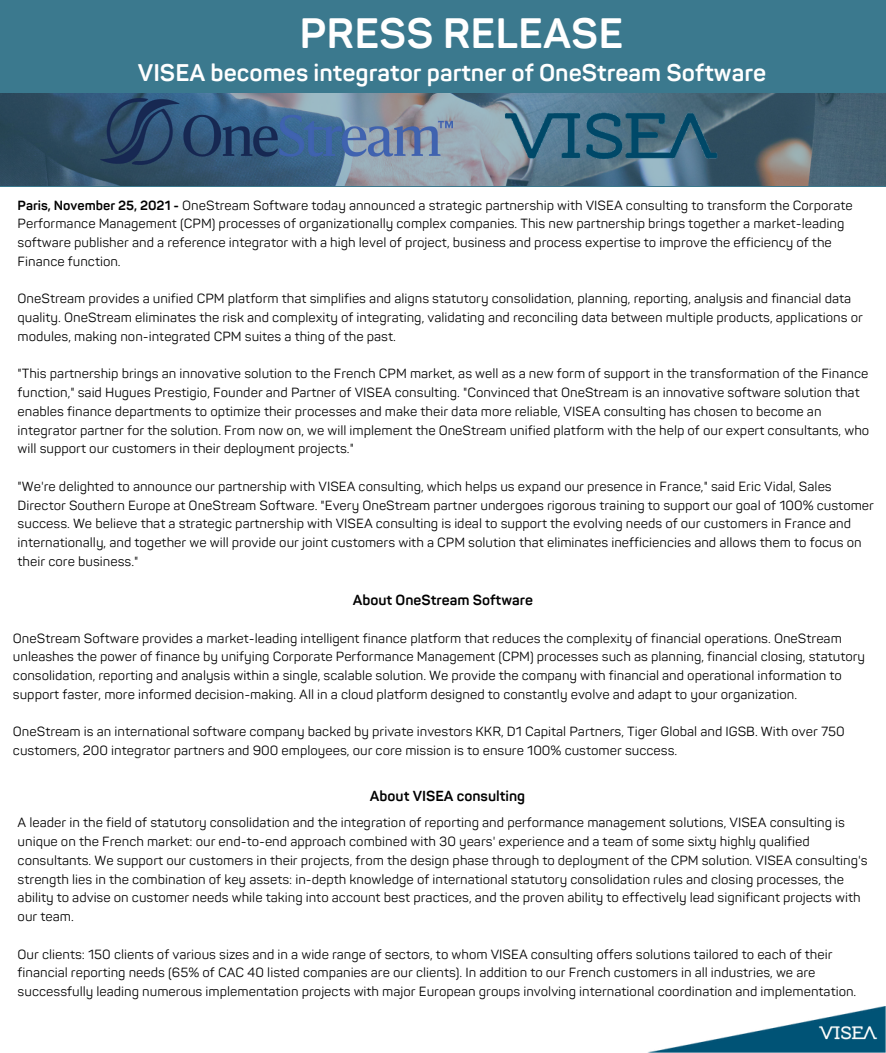
<style>
.page{position:relative;width:886px;height:1053px;background:#fff}
.page>*{position:absolute;margin:0;border:0;box-sizing:border-box;transform-origin:0 0}
.t1{font:700 41.88px "Panton";color:#fff}
.t2{font:700 23.75px "Panton";color:#fff}
.t3{font:700 14.38px "Panton";color:#000}
.t4{font:13.12px/18.8px "Panton";color:#000}
.s1{font-weight:700}
</style>
<div class="page">
<div style="left:0;top:0;width:886px;height:186px;background:#3b798e"></div>
<img style="left:0;top:94px;width:886px;height:92px">
<img style="left:487px;top:93px;width:258px;height:94px">
<img style="left:649px;top:1006px;width:237px;height:46px">
<img style="left:815px;top:1018px;width:66px;height:31px">
<img style="left:100px;top:99px;width:352px;height:65px">
<p class="t1" style="left:299px;top:9px;width:325px">PRESS RELEASE</p>
<p class="t2" style="left:138px;top:59px;width:630px">VISEA becomes integrator partner of OneStream Software</p>
<h1 class="t4" style="left:18px;top:196px;width:837px"><span class="s1">Paris, November 25, 2021 -</span> OneStream Software today announced a strategic partnership with VISEA consulting to transform the Corporate Performance Management (CPM) processes of organizationally complex companies. This new partnership brings together a market-leading software publisher and a reference integrator with a high level of project, business and process expertise to improve the efficiency of the Finance function.</h1>
<h2 class="t4" style="left:18px;top:290px;width:847px">OneStream provides a unified CPM platform that simplifies and aligns statutory consolidation, planning, reporting, analysis and financial data quality. OneStream eliminates the risk and complexity of integrating, validating and reconciling data between multiple products, applications or modules, making non-integrated CPM suites a thing of the past.</h2>
<p class="t4" style="left:18px;top:365px;width:853px">"This partnership brings an innovative solution to the French CPM market, as well as a new form of support in the transformation of the Finance function," said Hugues Prestigio, Founder and Partner of VISEA consulting. "Convinced that OneStream is an innovative software solution that enables finance departments to optimize their processes and make their data more reliable, VISEA consulting has chosen to become an integrator partner for the solution. From now on, we will implement the OneStream unified platform with the help of our expert consultants, who will support our customers in their deployment projects."</p>
<p class="t4" style="left:18px;top:477px;width:858px">"We're delighted to announce our partnership with VISEA consulting, which helps us expand our presence in France," said Eric Vidal, Sales Director Southern Europe at OneStream Software. "Every OneStream partner undergoes rigorous training to support our goal of 100% customer success. We believe that a strategic partnership with VISEA consulting is ideal to support the evolving needs of our customers in France and internationally, and together we will provide our joint customers with a CPM solution that eliminates inefficiencies and allows them to focus on their core business."</p>
<p class="t3" style="left:353px;top:591px;width:182px">About OneStream Software</p>
<p class="t4" style="left:13px;top:629px;width:854px">OneStream Software provides a market-leading intelligent finance platform that reduces the complexity of financial operations. OneStream unleashes the power of finance by unifying Corporate Performance Management (CPM) processes such as planning, financial closing, statutory consolidation, reporting and analysis within a single, scalable solution. We provide the company with financial and operational information to support faster, more informed decision-making. All in a cloud platform designed to constantly evolve and adapt to your organization.</p>
<p class="t4" style="left:13px;top:723px;width:833px">OneStream is an international software company backed by private investors KKR, D1 Capital Partners, Tiger Global and IGSB. With over 750 customers, 200 integrator partners and 900 employees, our core mission is to ensure 100% customer success.</p>
<p class="t3" style="left:370px;top:788px;width:157px">About VISEA consulting</p>
<p class="t4" style="left:18px;top:814px;width:852px">A leader in the field of statutory consolidation and the integration of reporting and performance management solutions, VISEA consulting is unique on the French market: our end-to-end approach combined with 30 years' experience and a team of some sixty highly qualified consultants. We support our customers in their projects, from the design phase through to deployment of the CPM solution. VISEA consulting's strength lies in the combination of key assets: in-depth knowledge of international statutory consolidation rules and closing processes, the ability to advise on customer needs while taking into account best practices, and the proven ability to effectively lead significant projects with our team.</p>
<p class="t4" style="left:18px;top:945px;width:840px">Our clients: 150 clients of various sizes and in a wide range of sectors, to whom VISEA consulting offers solutions tailored to each of their financial reporting needs (65% of CAC 40 listed companies are our clients). In addition to our French customers in all industries, we are successfully leading numerous implementation projects with major European groups involving international coordination and implementation.</p>
</div>
